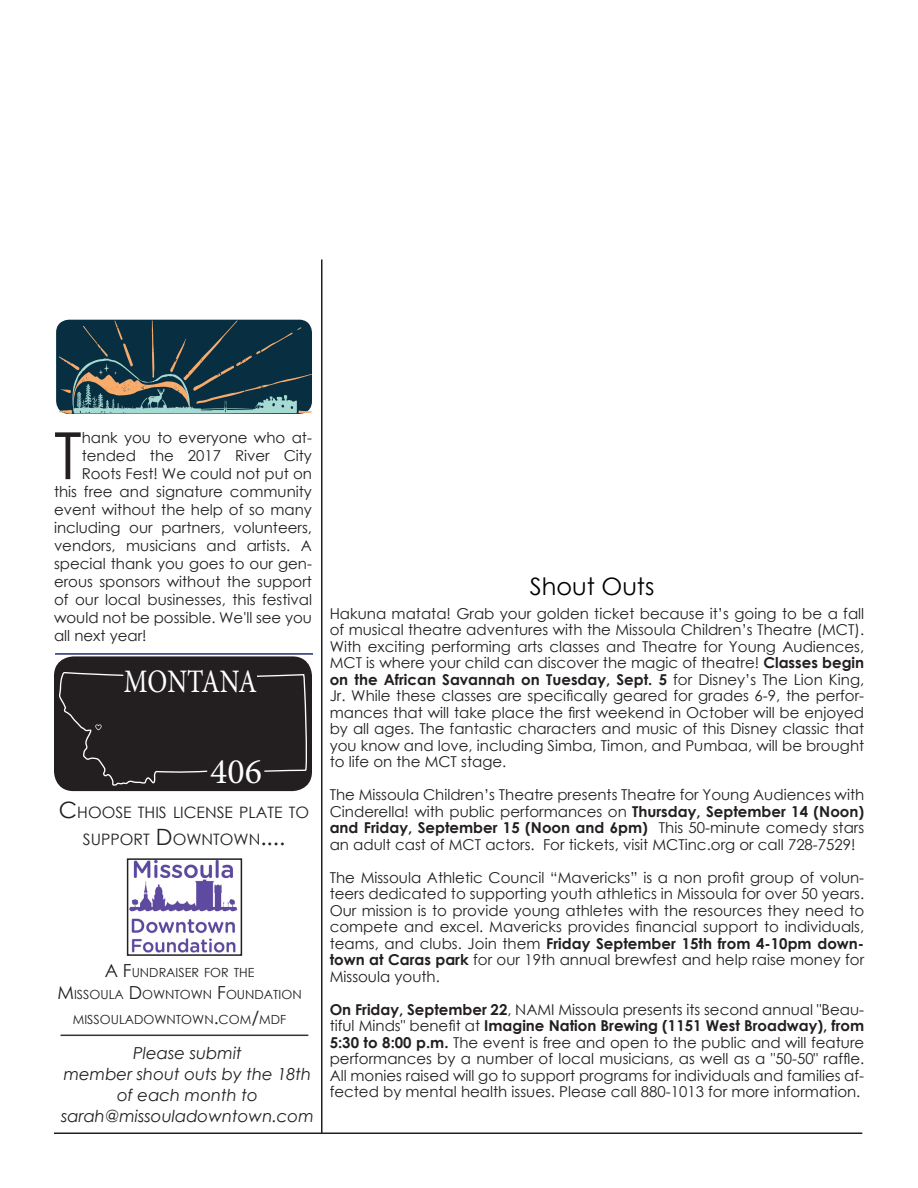
<style>
.page{position:relative;width:918px;height:1188px;background:#fff}
.page>*{position:absolute;margin:0;border:0;box-sizing:border-box;transform-origin:0 0}
.t1{font:65.1px "Century Gothic";color:#231f20}
.t2{font:35.85px "Minion Pro";color:#fff}
.t3{font:32.85px "Minion Pro";color:#fff;scale:.81 1}
.t4{font:24px "Century Gothic";color:#000}
.t5{font:italic 16.5px/21px "Century Gothic";color:#231f20;text-align:center}
.t6{font:15.75px/27px "Century Gothic";color:#231f20;text-align:center}
.t7{font:15px/16.5px "Century Gothic";color:#231f20;text-align:justify}
.t8{font:12.6px/21.6px "Century Gothic";color:#231f20;text-align:center}
.s1{font-size:22.5px}
.s2{font-size:18px}
.s3{font-weight:700}
</style>
<div class="page">
<div style="left:54px;top:656px;width:258px;height:135px;border:3px solid #231f20;border-radius:18px"></div>
<hr style="left:54px;top:1132px;width:808px;height:2px;background:#231f20">
<hr style="left:321px;top:260px;width:1px;height:874px;background:#231f20">
<hr style="left:55px;top:653px;width:258px;height:2px;background:#242e6f">
<hr style="left:61px;top:1035px;width:247px;height:1px;background:#333">
<svg style="left:58px;top:653px;width:250px;height:139px;background:#2c292a"></svg>
<img style="left:130px;top:861px;width:108px;height:92px">
<div style="left:127px;top:858px;width:115px;height:98px;border:2px solid #231f20"></div>
<svg style="left:59px;top:320px;width:253px;height:94px;background:#294851"></svg>
<h1 class="t1" style="left:54px;top:410px;width:29px">T</h1>
<p class="t7" style="left:82px;top:429px;width:232px">hank you to everyone who at-</p>
<p class="t7" style="left:82px;top:447px;width:232px">tended the 2017 River City</p>
<p class="t7" style="left:82px;top:465px;width:232px">Roots Fest! We could not put on</p>
<p class="t7" style="left:54px;top:483px;width:260px">this free and signature community</p>
<p class="t7" style="left:54px;top:501px;width:260px">event without the help of so many</p>
<p class="t7" style="left:54px;top:519px;width:260px">including our partners, volunteers,</p>
<p class="t7" style="left:54px;top:537px;width:259px">vendors, musicians and artists. A</p>
<p class="t7" style="left:54px;top:555px;width:260px">special thank you goes to our gen-</p>
<p class="t7" style="left:54px;top:573px;width:260px">erous sponsors without the support</p>
<p class="t7" style="left:54px;top:591px;width:260px">of our local businesses, this festival</p>
<p class="t7" style="left:54px;top:609px;width:260px">would not be possible. We'll see you</p>
<p class="t7" style="left:54px;top:627px;width:94px">all next year!</p>
<h3 class="t3" style="left:124px;top:659px;width:166px">MONTANA</h3>
<h2 class="t2" style="left:210px;top:748px;width:53px">406</h2>
<p class="t6" style="left:59px;top:798px;width:252px"><span class="s1">C</span>HOOSE THIS LICENSE PLATE TO<br>SUPPORT <span class="s1">D</span>OWNTOWN<span class="s1">....</span></p>
<p class="t8" style="left:58px;top:962px;width:246px"><span class="s2">A F</span>UNDRAISER FOR THE<br><span class="s2">M</span>ISSOULA <span class="s2">D</span>OWNTOWN <span class="s2">F</span>OUNDATION</p>
<p class="t8" style="left:73px;top:1008px;width:197px">MISSOULADOWNTOWN<span class="s2">.</span>COM<span class="s2">/</span>MDF</p>
<p class="t5" style="left:61px;top:1043px;width:254px">Please submit<br>member shout outs by the 18th of each month to sarah@missouladowntown.com</p>
<h3 class="t4" style="left:530px;top:569px;width:126px">Shout Outs</h3>
<p class="t7" style="left:330px;top:605px;width:536px">Hakuna matata! Grab your golden ticket because it’s going to be a fall of musical theatre adventures with the Missoula Children’s Theatre (MCT).<br>With exciting performing arts classes and Theatre for Young Audiences, MCT is where your child can discover the magic of theatre! <span class="s3">Classes begin on the African Savannah on Tuesday, Sept. 5</span> for Disney’s The Lion King, Jr. While these classes are specifically geared for grades 6-9, the perfor&shy;mances that will take place the first weekend in October will be enjoyed by all ages. The fantastic characters and music of this Disney classic that you know and love, including Simba, Timon, and Pumbaa, will be brought to life on the MCT stage.</p>
<p class="t7" style="left:330px;top:786px;width:536px">The Missoula Children’s Theatre presents Theatre for Young Audiences with Cinderella! with public performances on <span class="s3">Thursday, September 14 (Noon) and Friday, September 15 (Noon and 6pm)</span> This 50-minute comedy stars an adult cast of MCT actors. For tickets, visit MCTinc.org or call 728-7529!</p>
<p class="t7" style="left:330px;top:869px;width:536px">The Missoula Athletic Council “Mavericks” is a non profit group of volun&shy;teers dedicated to supporting youth athletics in Missoula for over 50 years.<br>Our mission is to provide young athletes with the resources they need to compete and excel. Mavericks provides financial support to individuals, teams, and clubs. Join them <span class="s3">Friday September 15th from 4-10pm down&shy;town at Caras park</span> for our 19th annual brewfest and help raise money for Missoula youth.</p>
<p class="t7" style="left:330px;top:1001px;width:536px"><span class="s3">On Friday, September 22</span>, NAMI Missoula presents its second annual "Beau&shy;tiful Minds" benefit at <span class="s3">Imagine Nation Brewing (1151 West Broadway), from 5:30 to 8:00 p.m.</span> The event is free and open to the public and will feature performances by a number of local musicians, as well as a "50-50" raffle.<br>All monies raised will go to support programs for individuals and families af&shy;fected by mental health issues. Please call 880-1013 for more information.</p>
</div>
